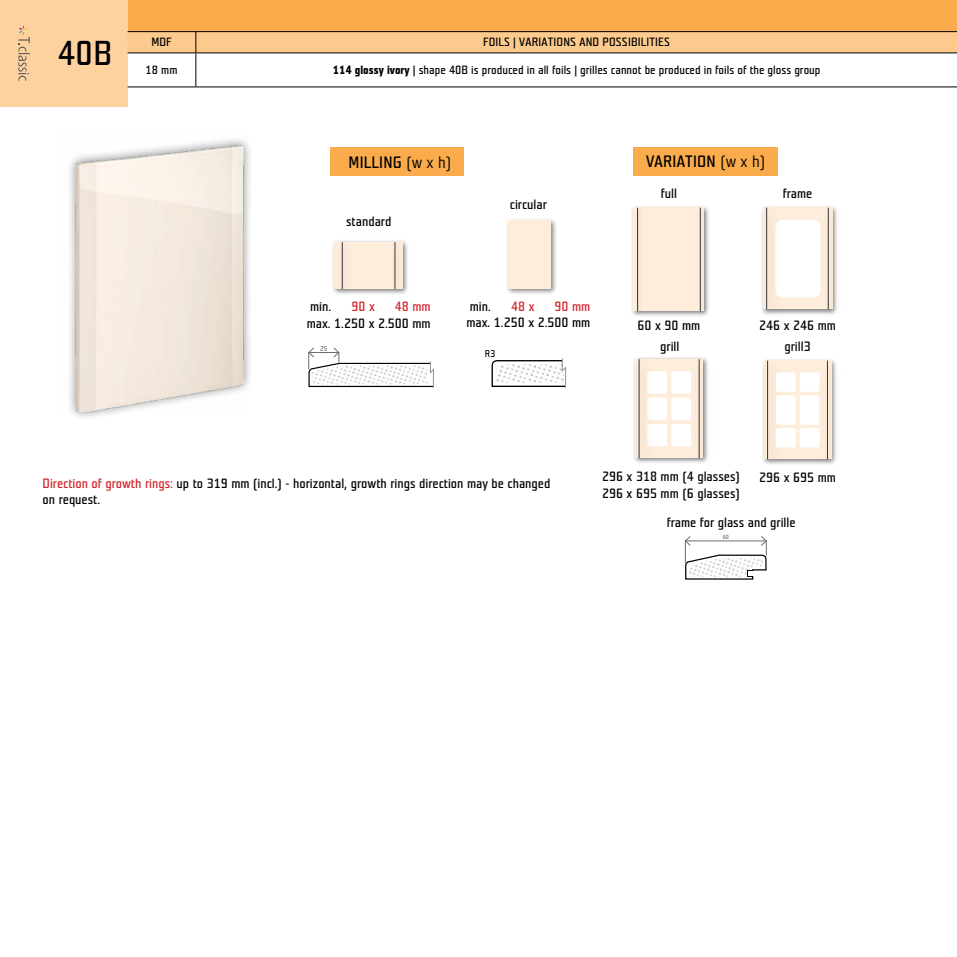
<style>
.page{position:relative;width:957px;height:957px;background:#fff}
.page>*{position:absolute;margin:0;border:0;box-sizing:border-box;transform-origin:0 0}
.t1{font:34.5px "Teuton Normal";color:#000}
.t2{font:16.5px "Teuton Normal";letter-spacing:.015em;color:#000}
.t3{font:13.5px/16.2px "Teuton Normal";color:#000}
.t4{font:13.5px "Teuton Normal";color:#d2232a}
.t5{font:12px "Teuton Normal";color:#000}
.t6{font:7.05px "Teuton Normal";color:#6d6e71}
.t7{font:5.85px "Teuton Normal";color:#6d6e71}
.s1{font-weight:700}
.s2{font-family:"Teuton Weiss";font-weight:700}
.s3{color:#d2232a}
</style>
<div class="page">
<div style="left:633px;top:147px;width:145px;height:29px;background:#faab4b"></div>
<div style="left:331px;top:147px;width:133px;height:29px;background:#faab4b"></div>
<div style="left:106px;top:0;width:851px;height:34px;background:#faab4b"></div>
<div style="left:0;top:0;width:128px;height:106px;background:#fed29f"></div>
<div style="left:761px;top:358px;width:76px;height:107px;background:#000;opacity:.5"></div>
<div style="left:764px;top:361px;width:67px;height:98px;background:#ffeddc"></div>
<div style="left:759px;top:355px;width:25px;height:118px;background:#000;opacity:.5"></div>
<hr style="left:767px;top:361px;width:1px;height:98px;background:#30343d">
<div style="left:819px;top:355px;width:25px;height:118px;background:#000;opacity:.5"></div>
<hr style="left:827px;top:361px;width:1px;height:98px;background:#30343d">
<div style="left:776px;top:372px;width:19px;height:20px;background:#fff;border-radius:2px"></div>
<div style="left:776px;top:395px;width:19px;height:30px;background:#fff;border-radius:2px"></div>
<div style="left:775px;top:428px;width:20px;height:19px;background:#fff;border-radius:2px"></div>
<div style="left:799px;top:372px;width:20px;height:20px;background:#fff;border-radius:2px"></div>
<div style="left:799px;top:395px;width:20px;height:30px;background:#fff;border-radius:2px"></div>
<div style="left:799px;top:428px;width:20px;height:19px;background:#fff;border-radius:2px"></div>
<div style="left:632px;top:356px;width:77px;height:108px;background:#000;opacity:.5"></div>
<div style="left:635px;top:359px;width:67px;height:99px;background:#ffeddc"></div>
<div style="left:647px;top:371px;width:20px;height:22px;background:#fff;border-radius:2px"></div>
<div style="left:647px;top:397px;width:20px;height:23px;background:#fff;border-radius:2px"></div>
<div style="left:647px;top:424px;width:20px;height:22px;background:#fff;border-radius:2px"></div>
<div style="left:671px;top:424px;width:20px;height:22px;background:#fff;border-radius:2px"></div>
<div style="left:671px;top:398px;width:20px;height:22px;background:#fff;border-radius:2px"></div>
<div style="left:671px;top:371px;width:20px;height:22px;background:#fff;border-radius:2px"></div>
<div style="left:630px;top:353px;width:26px;height:119px;background:#000;opacity:.5"></div>
<hr style="left:639px;top:359px;width:1px;height:99px;background:#30343d">
<div style="left:690px;top:353px;width:26px;height:119px;background:#000;opacity:.5"></div>
<hr style="left:699px;top:359px;width:1px;height:99px;background:#30343d">
<div style="left:760px;top:205px;width:78px;height:111px;background:#000;opacity:.5"></div>
<div style="left:763px;top:208px;width:69px;height:101px;background:#ffeddc"></div>
<div style="left:775px;top:220px;width:45px;height:77px;background:#fff;border-radius:7px"></div>
<div style="left:757px;top:201px;width:26px;height:122px;background:#000;opacity:.5"></div>
<hr style="left:766px;top:208px;width:1px;height:101px;background:#30343d">
<div style="left:818px;top:201px;width:27px;height:122px;background:#000;opacity:.5"></div>
<hr style="left:828px;top:208px;width:1px;height:101px;background:#30343d">
<div style="left:506px;top:218px;width:52px;height:77px;background:#000;opacity:.5"></div>
<div style="left:509px;top:221px;width:42px;height:68px;background:#ffeddc"></div>
<div style="left:65px;top:135px;width:188px;height:286px;background:#000;opacity:.5"></div>
<img style="left:65px;top:135px;width:182px;height:281px">
<svg style="left:128px;top:32px;width:829px;height:21px;background:#f3c288"></svg>
<hr style="left:195px;top:53px;width:1px;height:34px;background:#000">
<hr style="left:128px;top:87px;width:68px;height:1px;background:#000">
<hr style="left:196px;top:87px;width:761px;height:1px;background:#000">
<hr style="left:128px;top:31px;width:68px;height:1px;background:#000">
<hr style="left:196px;top:31px;width:761px;height:1px;background:#000">
<hr style="left:128px;top:53px;width:68px;height:1px;background:#000">
<hr style="left:196px;top:53px;width:761px;height:1px;background:#000">
<div style="left:332px;top:239px;width:77px;height:56px;background:#000;opacity:.5"></div>
<div style="left:334px;top:242px;width:69px;height:47px;background:#ffeddc"></div>
<div style="left:336px;top:238px;width:17px;height:60px;background:#000;opacity:.5"></div>
<hr style="left:342px;top:242px;width:1px;height:47px;background:#30343d">
<div style="left:389px;top:238px;width:17px;height:60px;background:#000;opacity:.5"></div>
<hr style="left:395px;top:242px;width:1px;height:47px;background:#30343d">
<svg style="left:485px;top:350px;width:81px;height:38px"></svg>
<div style="left:630px;top:205px;width:80px;height:112px;background:#000;opacity:.5"></div>
<div style="left:633px;top:208px;width:71px;height:103px;background:#ffeddc"></div>
<div style="left:633px;top:205px;width:11px;height:112px;background:#000;opacity:.5"></div>
<hr style="left:637px;top:208px;width:1px;height:103px;background:#30343d">
<div style="left:696px;top:205px;width:11px;height:112px;background:#000;opacity:.5"></div>
<hr style="left:700px;top:208px;width:1px;height:103px;background:#30343d">
<svg style="left:308px;top:347px;width:126px;height:41px"></svg>
<svg style="left:684px;top:536px;width:83px;height:44px"></svg>
<svg style="left:18px;top:26px;width:12px;height:55px"></svg>
<h1 class="t1" style="left:57px;top:36px;width:57px">40B</h1>
<p class="t5" style="left:152px;top:36px;width:21px">MDF</p>
<p class="t5" style="left:483px;top:36px;width:188px">FOILS | VARIATIONS AND POSSIBILITIES</p>
<p class="t5" style="left:146px;top:64px;width:33px">18 mm</p>
<p class="t5" style="left:333px;top:64px;width:489px"><span class="s1">114 glossy ivory</span> | shape 40B is produced in all foils | grilles cannot be produced in foils of the gloss group</p>
<p class="t2" style="left:348px;top:154px;width:104px">MILLING <span class="s2">(w x h)</span></p>
<p class="t2" style="left:646px;top:153px;width:121px">VARIATION <span class="s2">(w x h)</span></p>
<p class="t3" style="left:346px;top:214px;width:47px">standard</p>
<p class="t3" style="left:310px;top:299px;width:23px">min.</p>
<p class="t4" style="left:351px;top:300px;width:25px">90 x</p>
<p class="t4" style="left:395px;top:300px;width:37px">48 mm</p>
<p class="t3" style="left:307px;top:315px;width:125px">max. 1.250 x 2.500 mm</p>
<p class="t6" style="left:320px;top:344px;width:9px">25</p>
<p class="t3" style="left:510px;top:196px;width:38px">circular</p>
<p class="t3" style="left:470px;top:299px;width:23px">min.</p>
<p class="t4" style="left:511px;top:300px;width:25px">48 x</p>
<p class="t4" style="left:554px;top:300px;width:37px">90 mm</p>
<p class="t3" style="left:466px;top:315px;width:125px">max. 1.250 x 2.500 mm</p>
<p class="t3" style="left:661px;top:186px;width:17px">full</p>
<p class="t3" style="left:783px;top:186px;width:31px">frame</p>
<p class="t3" style="left:637px;top:317px;width:64px">60 x 90 mm</p>
<p class="t3" style="left:759px;top:317px;width:78px">246 x 246 mm</p>
<p class="t3" style="left:660px;top:339px;width:21px">grill</p>
<p class="t3" style="left:784px;top:339px;width:28px">grill3</p>
<p class="t3" style="left:43px;top:476px;width:509px"><span class="s3">Direction of growth rings:</span> up to 319 mm (incl.) - horizontal, growth rings direction may be changed on request.</p>
<p class="t3" style="left:602px;top:469px;width:139px">296 x 318 mm (4 glasses)<br>296 x 695 mm (6 glasses)</p>
<p class="t3" style="left:759px;top:469px;width:78px">296 x 695 mm</p>
<p class="t3" style="left:667px;top:515px;width:130px">frame for glass and grille</p>
<p class="t7" style="left:723px;top:534px;width:8px">60</p>
</div>
